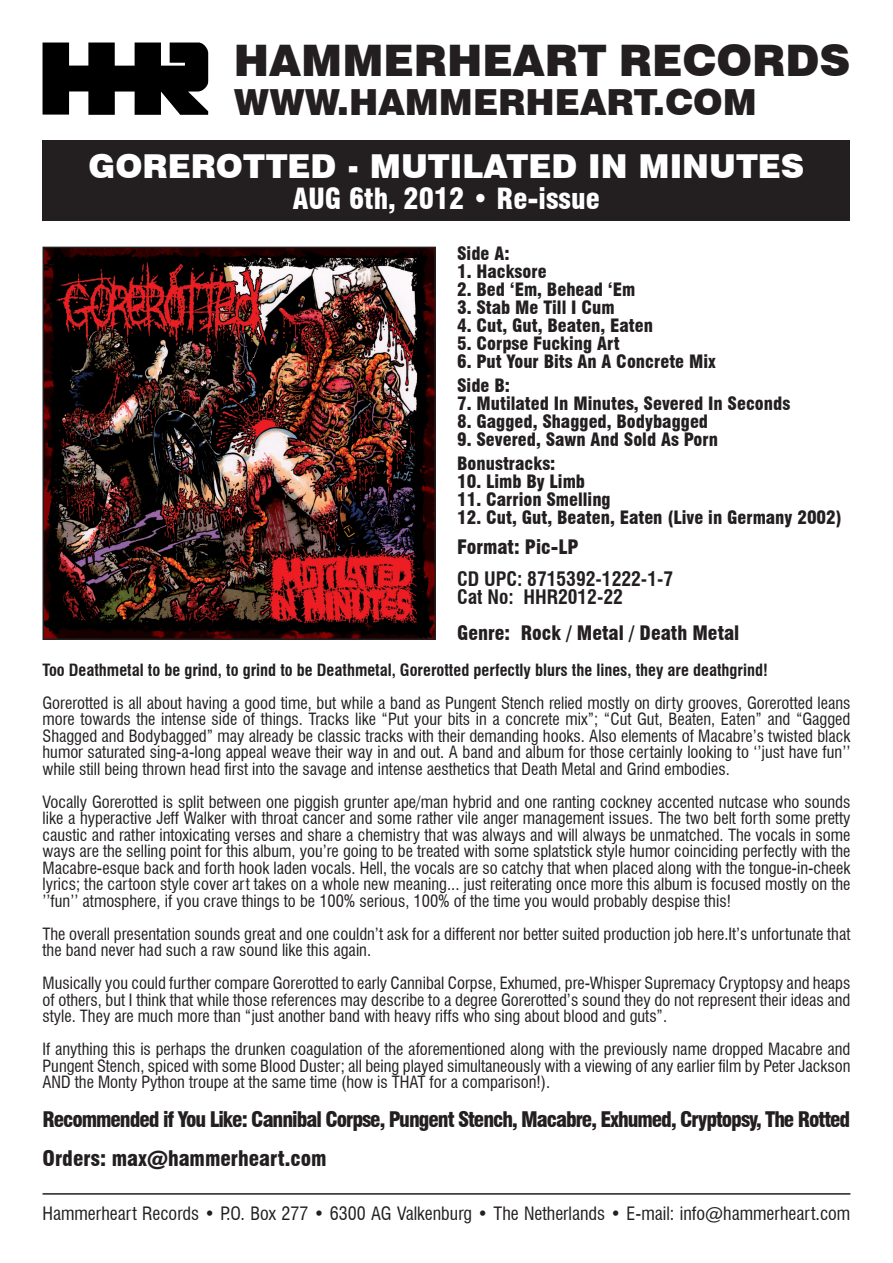
<style>
.page{position:relative;width:893px;height:1263px;background:#fff}
.page>*{position:absolute;margin:0;border:0;box-sizing:border-box;transform-origin:0 0}
.t1{font:900 43.5px "Swiss 721 BT";color:#231f20}
.t2{font:900 36px "Swiss 721 BT";color:#231f20}
.t3{font:900 33px "Swiss 721 BT";color:#fff}
.t4{font:900 condensed 28.5px "Swiss 721 BT";color:#fff}
.t5{font:900 condensed 21px "Swiss 721 BT";letter-spacing:-.05em;color:#231f20}
.t6{font:900 condensed 21px "Swiss 721 BT";color:#231f20}
.t7{font:900 condensed 19.5px "Swiss 721 BT";color:#231f20}
.t8{font:700 condensed 19.5px "Swiss 721 BT";color:#231f20}
.t9{font:900 condensed 18px "Swiss 721 BT";color:#231f20}
.t10{font:condensed 18px "Swiss 721 BT";color:#231f20}
.t11{font:condensed 16.5px/16.5px "Swiss 721 BT";color:#231f20;text-align:justify}
.t12{font:700 condensed 16.5px "Swiss 721 BT";color:#231f20}
</style>
<div class="page">
<svg style="left:43px;top:43px;width:165px;height:72px"></svg>
<img style="left:46px;top:250px;width:387px;height:387px">
<div style="left:43px;top:247px;width:393px;height:393px;border:2px solid #231f20"></div>
<div style="left:43px;top:140px;width:807px;height:81px;background:#231f20"></div>
<hr style="left:43px;top:1193px;width:807px;height:1px;background:#231f20">
<p class="t1" style="left:234px;top:34px;width:618px">HAMMERHEART RECORDS</p>
<p class="t2" style="left:234px;top:80px;width:524px">WWW.HAMMERHEART.COM</p>
<p class="t3" style="left:89px;top:146px;width:717px">GOREROTTED - MUTILATED IN MINUTES</p>
<p class="t4" style="left:293px;top:182px;width:309px">AUG 6th, 2012 • Re-issue</p>
<p class="t9" style="left:457px;top:243px;width:54px">Side A:</p>
<p class="t9" style="left:457px;top:261px;width:91px">1. Hacksore</p>
<p class="t9" style="left:457px;top:279px;width:180px">2. Bed ‘Em, Behead ‘Em</p>
<p class="t9" style="left:457px;top:297px;width:159px">3. Stab Me Till I Cum</p>
<p class="t9" style="left:457px;top:315px;width:197px">4. Cut, Gut, Beaten, Eaten</p>
<p class="t9" style="left:457px;top:333px;width:164px">5. Corpse Fucking Art</p>
<p class="t9" style="left:457px;top:351px;width:260px">6. Put Your Bits An A Concrete Mix</p>
<p class="t9" style="left:457px;top:375px;width:54px">Side B:</p>
<p class="t9" style="left:457px;top:393px;width:335px">7. Mutilated In Minutes, Severed In Seconds</p>
<p class="t9" style="left:457px;top:411px;width:253px">8. Gagged, Shagged, Bodybagged</p>
<p class="t9" style="left:457px;top:429px;width:262px">9. Severed, Sawn And Sold As Porn</p>
<p class="t9" style="left:457px;top:453px;width:100px">Bonustracks:</p>
<p class="t9" style="left:457px;top:471px;width:130px">10. Limb By Limb</p>
<p class="t9" style="left:457px;top:489px;width:155px">11. Carrion Smelling</p>
<p class="t9" style="left:457px;top:507px;width:386px">12. Cut, Gut, Beaten, Eaten (Live in Germany 2002)</p>
<p class="t7" style="left:457px;top:536px;width:123px">Format: Pic-LP</p>
<p class="t8" style="left:457px;top:567px;width:218px">CD UPC: 8715392-1222-1-7</p>
<p class="t8" style="left:457px;top:585px;width:167px">Cat No: HHR2012-22</p>
<p class="t7" style="left:457px;top:621px;width:284px">Genre: Rock / Metal / Death Metal</p>
<p class="t12" style="left:43px;top:660px;width:727px">Too Deathmetal to be grind, to grind to be Deathmetal, Gorerotted perfectly blurs the lines, they are deathgrind!</p>
<p class="t11" style="left:43px;top:695px;width:809px">Gorerotted is all about having a good time, but while a band as Pungent Stench relied mostly on dirty grooves, Gorerotted leans more towards the intense side of things. Tracks like “Put your bits in a concrete mix”; “Cut Gut, Beaten, Eaten” and “Gagged Shagged and Bodybagged” may already be classic tracks with their demanding hooks. Also elements of Macabre’s twisted black humor saturated sing-a-long appeal weave their way in and out. A band and album for those certainly looking to ‘’just have fun’’ while still being thrown head first into the savage and intense aesthetics that Death Metal and Grind embodies.</p>
<p class="t11" style="left:43px;top:794px;width:809px">Vocally Gorerotted is split between one piggish grunter ape/man hybrid and one ranting cockney accented nutcase who sounds like a hyperactive Jeff Walker with throat cancer and some rather vile anger management issues. The two belt forth some pretty caustic and rather intoxicating verses and share a chemistry that was always and will always be unmatched. The vocals in some ways are the selling point for this album, you’re going to be treated with some splatstick style humor coinciding perfectly with the Macabre-esque back and forth hook laden vocals. Hell, the vocals are so catchy that when placed along with the tongue-in-cheek lyrics; the cartoon style cover art takes on a whole new meaning... just reiterating once more this album is focused mostly on the ’’fun’’ atmosphere, if you crave things to be 100% serious, 100% of the time you would probably despise this!</p>
<p class="t11" style="left:43px;top:926px;width:809px">The overall presentation sounds great and one couldn’t ask for a different nor better suited production job here.It’s unfortunate that the band never had such a raw sound like this again.</p>
<p class="t11" style="left:43px;top:975px;width:809px">Musically you could further compare Gorerotted to early Cannibal Corpse, Exhumed, pre-Whisper Supremacy Cryptopsy and heaps of others, but I think that while those references may describe to a degree Gorerotted’s sound they do not represent their ideas and style. They are much more than “just another band with heavy riffs who sing about blood and guts”.</p>
<p class="t11" style="left:43px;top:1041px;width:809px">If anything this is perhaps the drunken coagulation of the aforementioned along with the previously name dropped Macabre and Pungent Stench, spiced with some Blood Duster; all being played simultaneously with a viewing of any earlier film by Peter Jackson AND the Monty Python troupe at the same time (how is THAT for a comparison!).</p>
<p class="t5" style="left:43px;top:1107px;width:809px">Recommended if You Like: Cannibal Corpse, Pungent Stench, Macabre, Exhumed, Cryptopsy, The Rotted</p>
<p class="t6" style="left:43px;top:1146px;width:286px">Orders: max@hammerheart.com</p>
<p class="t10" style="left:43px;top:1203px;width:809px">Hammerheart Records • P.O. Box 277 • 6300 AG Valkenburg • The Netherlands • E-mail: info@hammerheart.com</p>
</div>
